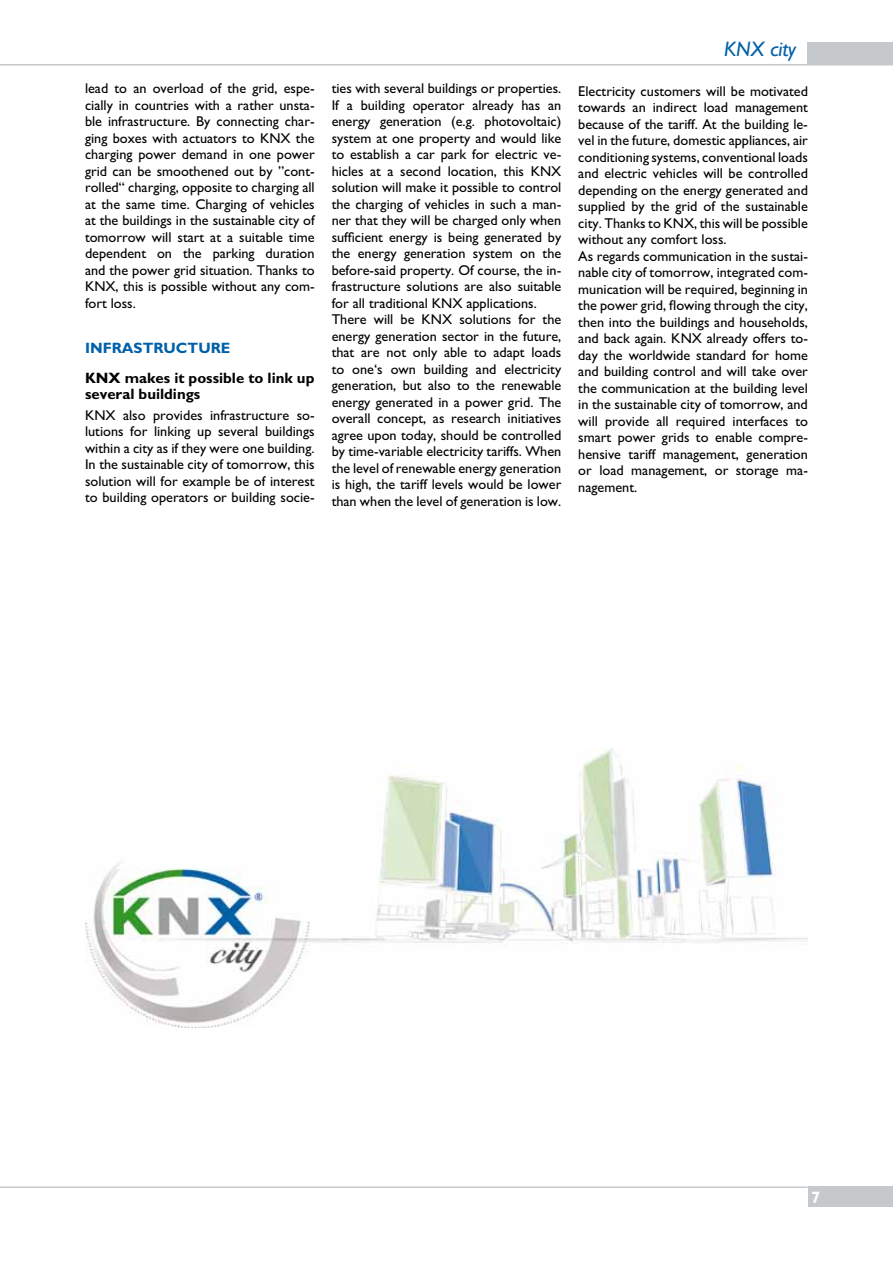
<style>
.page{position:relative;width:893px;height:1263px;background:#fff}
.page>*{position:absolute;margin:0;border:0;box-sizing:border-box;transform-origin:0 0}
.t1{font:italic 21px "M Gill Sans";color:#0060a9}
.t2{font:700 16.5px "M Gill Sans";color:#fff}
.t3{font:700 15px/16.5px "M Gill Sans";color:#000}
.t4{font:700 15px "M Gill Sans";color:#0060a9}
.t5{font:14.25px/16.5px "M Gill Sans";color:#000}
</style>
<div class="page">
<hr style="left:0;top:1186px;width:808px;height:2px;background:#c6c9cc">
<div style="left:808px;top:1186px;width:85px;height:21px;background:#c6c9cc"></div>
<div style="left:807px;top:42px;width:86px;height:23px;background:#c6c9cc"></div>
<hr style="left:0;top:64px;width:893px;height:1px;background:#c6c9cc">
<img style="left:85px;top:748px;width:722px;height:279px">
<p class="t5" style="left:85px;top:80px;width:231px;text-align:justify">lead to an overload of the grid, espe&shy;cially in countries with a rather unsta&shy;ble infrastructure. By connecting char&shy;ging boxes with actuators to KNX the charging power demand in one power grid can be smoothened out by ”cont&shy;rolled“ charging, opposite to charging all at the same time. Charging of vehicles at the buildings in the sustainable city of tomorrow will start at a suitable time dependent on the parking duration and the power grid situation. Thanks to KNX, this is possible without any com&shy;fort loss.</p>
<p class="t4" style="left:85px;top:340px;width:147px">INFRASTRUCTURE</p>
<p class="t3" style="left:85px;top:369px;width:231px">KNX makes it possible to link up several buildings</p>
<p class="t5" style="left:85px;top:407px;width:231px;text-align:justify">KNX also provides infrastructure so&shy;lutions for linking up several buildings within a city as if they were one building.<br>In the sustainable city of tomorrow, this solution will for example be of interest to building operators or building socie-</p>
<p class="t5" style="left:332px;top:80px;width:231px">ties with several buildings or properties.<br>If a building operator already has an energy generation (e.g. photovoltaic) system at one property and would like to establish a car park for electric ve&shy;hicles at a second location, this KNX solution will make it possible to control the charging of vehicles in such a man&shy;ner that they will be charged only when sufficient energy is being generated by the energy generation system on the before-said property. Of course, the in&shy;frastructure solutions are also suitable for all traditional KNX applications.<br>There will be KNX solutions for the energy generation sector in the future, that are not only able to adapt loads to one‘s own building and electricity generation, but also to the renewable energy generated in a power grid. The overall concept, as research initiatives agree upon today, should be controlled by time-variable electricity tariffs. When the level of renewable energy generation is high, the tariff levels would be lower than when the level of generation is low.</p>
<h1 class="t1" style="left:724px;top:38px;width:73px">KNX city</h1>
<p class="t5" style="left:578px;top:83px;width:231px">Electricity customers will be motivated towards an indirect load management because of the tariff. At the building le&shy;vel in the future, domestic appliances, air conditioning systems, conventional loads and electric vehicles will be controlled depending on the energy generated and supplied by the grid of the sustainable city. Thanks to KNX, this will be possible without any comfort loss.<br>As regards communication in the sustai&shy;nable city of tomorrow, integrated com&shy;munication will be required, beginning in the power grid, flowing through the city, then into the buildings and households, and back again. KNX already offers to&shy;day the worldwide standard for home and building control and will take over the communication at the building level in the sustainable city of tomorrow, and will provide all required interfaces to smart power grids to enable compre&shy;hensive tariff management, generation or load management, or storage ma&shy;nagement.</p>
<p class="t2" style="left:811px;top:1188px;width:11px">7</p>
</div>
